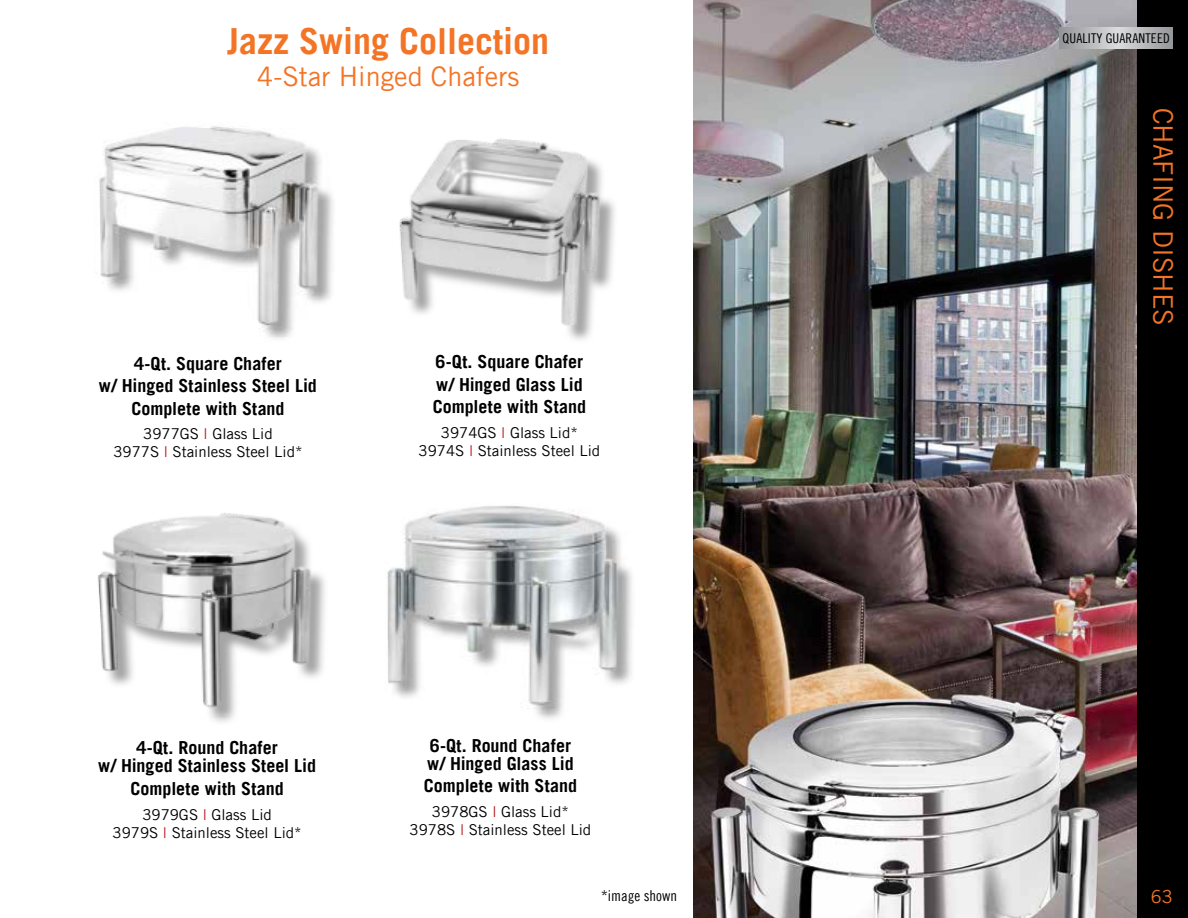
<style>
.page{position:relative;width:1188px;height:918px;background:#fff}
.page>*{position:absolute;margin:0;border:0;box-sizing:border-box;transform-origin:0 0}
.t1{font:700 36px "Trade Gothic";color:#f47425}
.t2{font:27px "Trade Gothic";color:#f47425}
.t3{font:700 18px/22.5px "Trade Gothic";color:#000}
.t4{font:18px "Trade Gothic";color:#f47425}
.t5{font:15px/18px "Trade Gothic";color:#000;text-align:center}
.t6{font:15px "Trade Gothic Cond Eighteen";color:#000}
.t7{font:13.5px "Trade Gothic Cond Eighteen";letter-spacing:.01em;color:#000}
.s1{font-weight:300;color:#b11116}
</style>
<div class="page">
<div style="left:1134px;top:0;width:54px;height:918px;background:#000"></div>
<img style="left:387px;top:506px;width:245px;height:207px">
<img style="left:98px;top:513px;width:227px;height:203px">
<img style="left:694px;top:0;width:442px;height:918px">
<img style="left:99px;top:126px;width:234px;height:210px">
<img style="left:399px;top:138px;width:216px;height:202px">
<svg style="left:1060px;top:27px;width:113px;height:22px"></svg>
<h1 class="t1" style="left:227px;top:19px;width:324px">Jazz Swing Collection</h1>
<h2 class="t2" style="left:257px;top:60px;width:264px">4-Star Hinged Chafers</h2>
<p class="t3" style="left:99px;top:352px;width:220px;text-align:center">4-Qt. Square Chafer<br>w/ Hinged Stainless Steel Lid<br>Complete with Stand</p>
<p class="t5" style="left:113px;top:425px;width:191px">3977GS <span class="s1">I</span> Glass Lid<br>3977S <span class="s1">I</span> Stainless Steel Lid*</p>
<p class="t3" style="left:433px;top:350px;width:155px">6-Qt. Square Chafer w/ Hinged Glass Lid<br>Complete with Stand</p>
<p class="t5" style="left:419px;top:423px;width:183px">3974GS <span class="s1">I</span> Glass Lid*<br>3974S <span class="s1">I</span> Stainless Steel Lid</p>
<p class="t3" style="left:98px;top:739px;width:220px;line-height:18px;text-align:center">4-Qt. Round Chafer<br>w/ Hinged Stainless Steel Lid</p>
<p class="t3" style="left:131px;top:777px;width:155px">Complete with Stand</p>
<p class="t5" style="left:113px;top:805px;width:191px">3979GS <span class="s1">I</span> Glass Lid<br>3979S <span class="s1">I</span> Stainless Steel Lid*</p>
<p class="t3" style="left:427px;top:736px;width:148px;line-height:18px">6-Qt. Round Chafer w/ Hinged Glass Lid</p>
<p class="t3" style="left:424px;top:774px;width:155px">Complete with Stand</p>
<p class="t5" style="left:410px;top:802px;width:183px">3978GS <span class="s1">I</span> Glass Lid*<br>3978S <span class="s1">I</span> Stainless Steel Lid</p>
<p class="t6" style="left:601px;top:887px;width:77px">*image shown</p>
<p class="t7" style="left:1063px;top:30px;width:109px">QUALITY GUARANTEED</p>
<h2 class="t2" style="left:1179px;top:108px;width:220px;rotate:90deg">CHAFING DISHES</h2>
<p class="t4" style="left:1151px;top:885px;width:23px">63</p>
</div>
